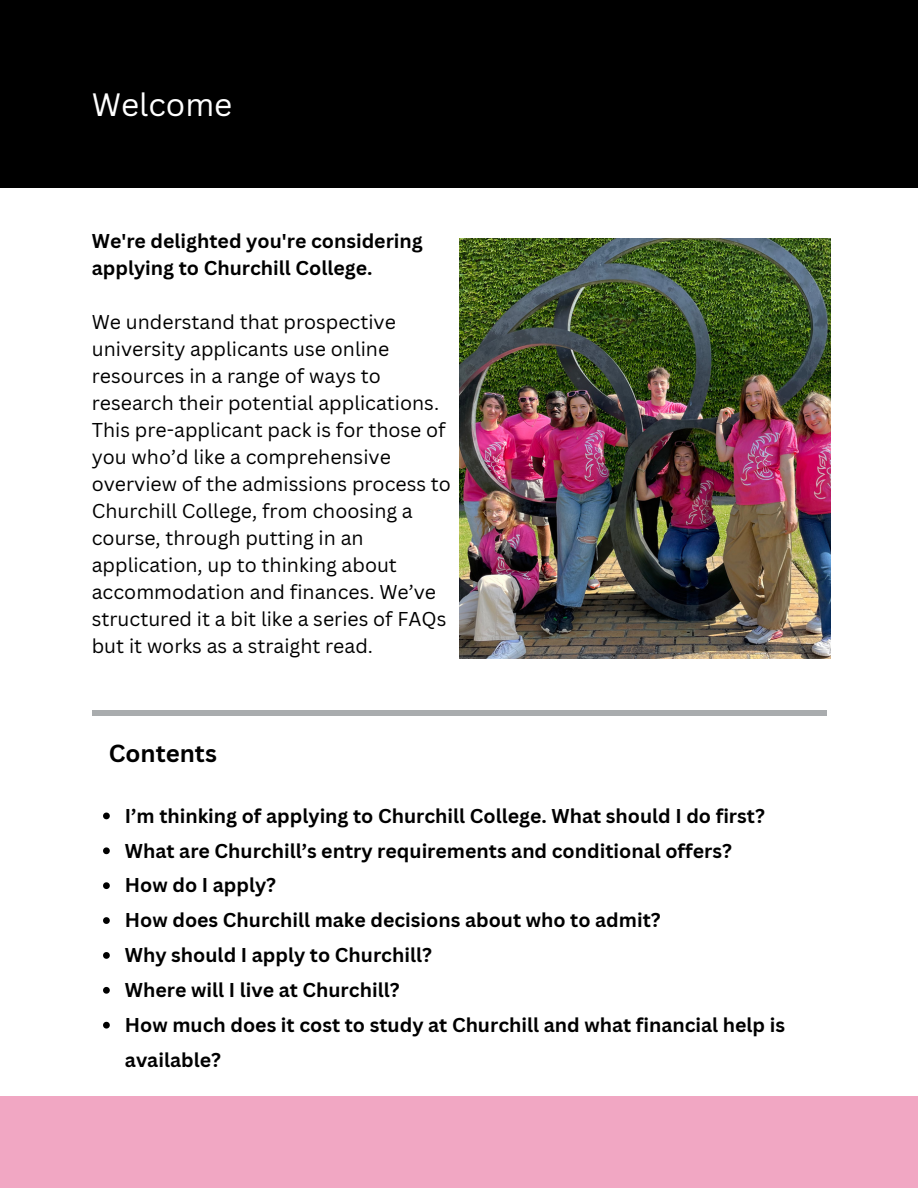
<style>
.page{position:relative;width:918px;height:1188px;background:#fff}
.page>*{position:absolute;margin:0;border:0;box-sizing:border-box;transform-origin:0 0}
.t1{font:31.5px "Canva Sans";color:#fff}
.t2{font:700 24px "Canva Sans";color:#000}
.t3{font:19.5px/27px "Canva Sans";color:#000}
.t4{font:700 19.5px/34.8px "Canva Sans";color:#000}
</style>
<div class="page">
<div style="left:0;top:1096px;width:918px;height:92px;background:#f1a7c3"></div>
<img style="left:459px;top:238px;width:371px;height:421px">
<div style="left:0;top:0;width:918px;height:187px;background:#000"></div>
<div style="left:92px;top:710px;width:734px;height:6px;background:#a9acae"></div>
<svg style="left:103px;top:813px;width:7px;height:6px"></svg>
<svg style="left:103px;top:847px;width:7px;height:7px"></svg>
<svg style="left:103px;top:882px;width:7px;height:7px"></svg>
<svg style="left:103px;top:917px;width:7px;height:7px"></svg>
<svg style="left:103px;top:952px;width:7px;height:7px"></svg>
<svg style="left:103px;top:987px;width:7px;height:7px"></svg>
<svg style="left:103px;top:1022px;width:7px;height:7px"></svg>
<h1 class="t1" style="left:92px;top:86px;width:142px">Welcome</h1>
<p class="t4" style="left:92px;top:228px;width:332px;line-height:27px">We're delighted you're considering applying to Churchill College.</p>
<p class="t3" style="left:92px;top:309px;width:361px">We understand that prospective university applicants use online resources in a range of ways to research their potential applications.<br>This pre-applicant pack is for those of you who’d like a comprehensive overview of the admissions process to Churchill College, from choosing a course, through putting in an application, up to thinking about accommodation and finances. We’ve structured it a bit like a series of FAQs but it works as a straight read.</p>
<p class="t2" style="left:109px;top:739px;width:110px">Contents</p>
<p class="t4" style="left:125px;top:799px;width:662px">I’m thinking of applying to Churchill College. What should I do first?<br>What are Churchill’s entry requirements and conditional offers?<br>How do I apply?<br>How does Churchill make decisions about who to admit?<br>Why should I apply to Churchill?<br>Where will I live at Churchill?<br>How much does it cost to study at Churchill and what financial help is available?</p>
</div>
